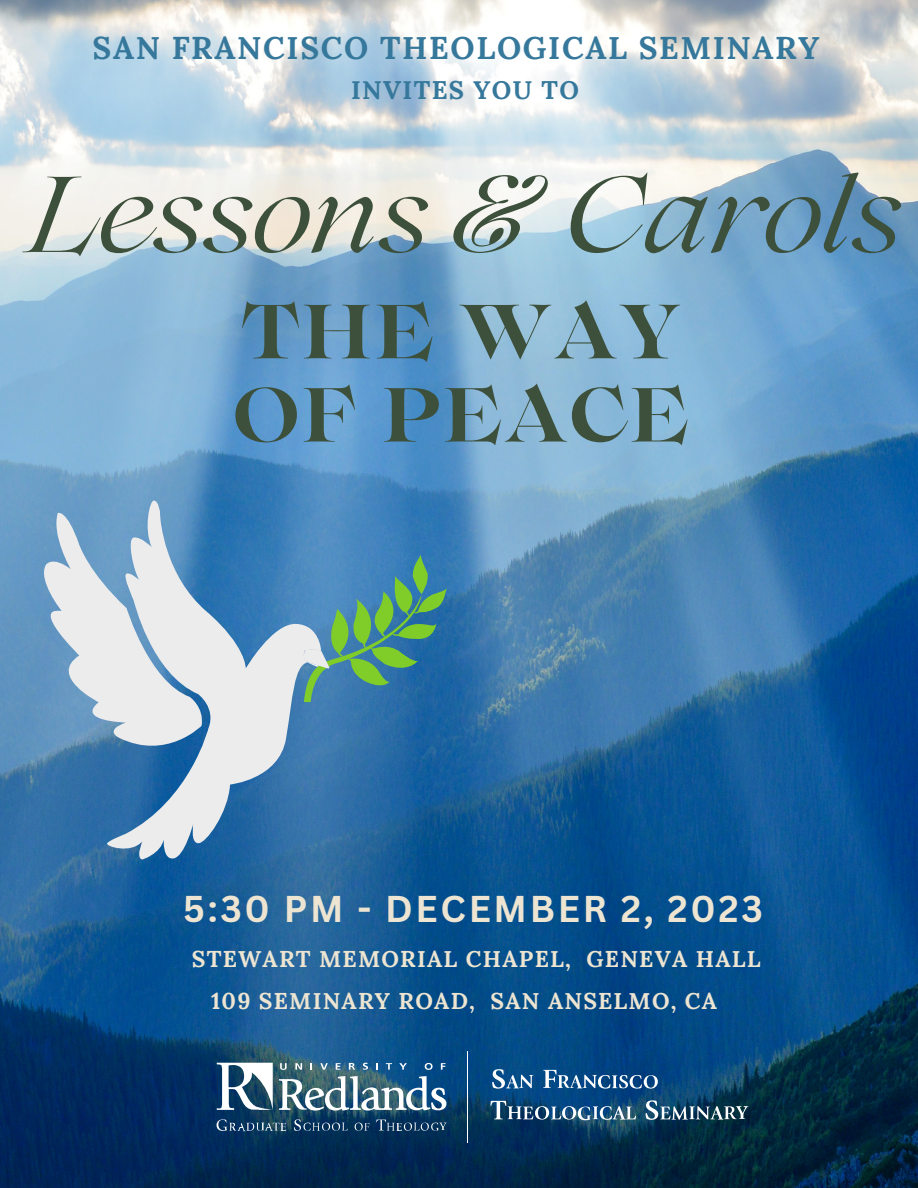
<style>
.page{position:relative;width:918px;height:1188px;background:#fff}
.page>*{position:absolute;margin:0;border:0;box-sizing:border-box;transform-origin:0 0}
.t1{font:italic 107.25px "Lovelace";color:#3d503b}
.t2{font:700 76.05px/83.2px "Lovelace";letter-spacing:.025em;color:#3d503b}
.t3{font:700 36.3px "Canva Sans";letter-spacing:.075em;color:#ede5d2}
.t4{font:700 31.5px "Lora";letter-spacing:.055em;color:#36789b}
.t5{font:700 25.5px "Lora";letter-spacing:.055em;color:#36789b}
.t6{font:700 22.8px "Lora";letter-spacing:.055em;color:#ede5d2}
</style>
<div class="page">
<img style="left:0;top:0;width:918px;height:1188px">
<svg style="left:321px;top:555px;width:126px;height:147px;background:#498d90"></svg>
<svg style="left:106px;top:500px;width:215px;height:360px;background:#729ec2"></svg>
<svg style="left:29px;top:509px;width:175px;height:252px;background:#a4bed4"></svg>
<svg style="left:492px;top:1069px;width:41px;height:20px"></svg>
<svg style="left:543px;top:1070px;width:115px;height:19px;background:#40719f"></svg>
<svg style="left:490px;top:1101px;width:146px;height:19px;background:#446f91"></svg>
<svg style="left:646px;top:1100px;width:103px;height:20px;background:#43687d"></svg>
<svg style="left:279px;top:1076px;width:167px;height:35px"></svg>
<svg style="left:217px;top:1119px;width:69px;height:12px"></svg>
<svg style="left:294px;top:1119px;width:54px;height:12px"></svg>
<svg style="left:355px;top:1123px;width:14px;height:8px"></svg>
<svg style="left:376px;top:1120px;width:71px;height:11px"></svg>
<svg style="left:280px;top:1063px;width:7px;height:7px"></svg>
<svg style="left:295px;top:1063px;width:7px;height:7px"></svg>
<svg style="left:320px;top:1063px;width:8px;height:7px"></svg>
<svg style="left:336px;top:1063px;width:5px;height:7px"></svg>
<svg style="left:349px;top:1063px;width:6px;height:7px"></svg>
<svg style="left:363px;top:1063px;width:5px;height:7px"></svg>
<svg style="left:376px;top:1063px;width:2px;height:7px"></svg>
<svg style="left:386px;top:1063px;width:6px;height:7px"></svg>
<svg style="left:399px;top:1063px;width:8px;height:7px"></svg>
<svg style="left:425px;top:1063px;width:8px;height:7px"></svg>
<svg style="left:441px;top:1063px;width:5px;height:7px"></svg>
<svg style="left:217px;top:1063px;width:56px;height:47px"></svg>
<hr style="left:468px;top:1051px;width:1px;height:91px;background:#fff">
<p class="t4" style="left:93px;top:27px;width:728px">SAN FRANCISCO THEOLOGICAL SEMINARY</p>
<p class="t5" style="left:351px;top:74px;width:230px">INVITES YOU TO</p>
<p class="t1" style="left:29px;top:177px;width:875px">Lessons &amp; Carols</p>
<p class="t2" style="left:233px;top:299px;width:457px">THE WAY<br>OF PEACE</p>
<p class="t3" style="left:183px;top:884px;width:581px">5:30 PM - DECEMBER 2, 2023</p>
<p class="t6" style="left:192px;top:944px;width:570px">STEWART MEMORIAL CHAPEL, GENEVA HALL</p>
<p class="t6" style="left:211px;top:986px;width:507px">109 SEMINARY ROAD, SAN ANSELMO, CA</p>
</div>
